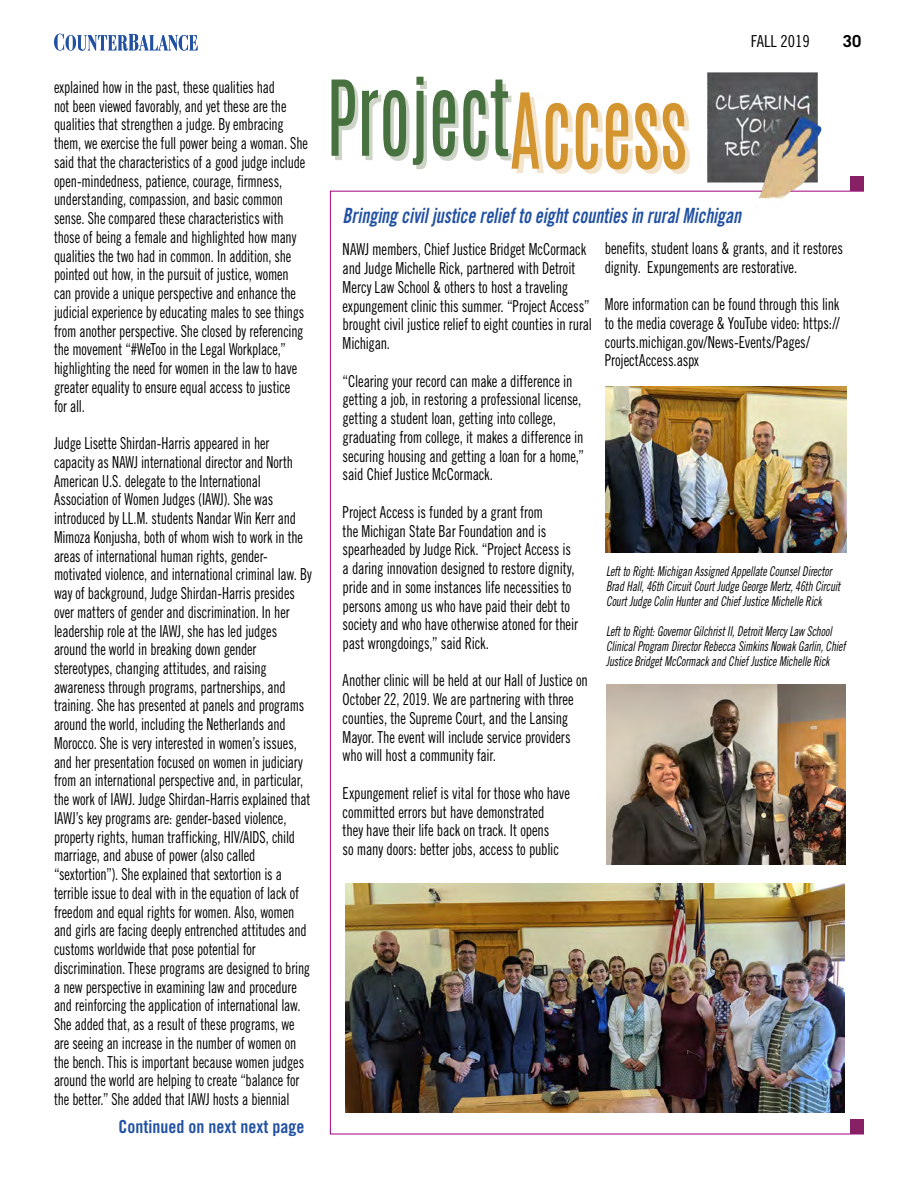
<style>
.page{position:relative;width:918px;height:1188px;background:#fff}
.page>*{position:absolute;margin:0;border:0;box-sizing:border-box;transform-origin:0 0}
.t1{font:21px "Trade Gothic LT Std Bd Cn 20 Obl";color:#2251a3;scale:.85 1}
.t2{font:18px "Trade Gothic LT Std Bd Cn 20";color:#2251a3}
.t3{font:16.5px/18.8px "Trade Gothic LT Std Cn 18";letter-spacing:-.01em;color:#000;scale:.85 1}
.t4{font:16.5px/18.8px "Trade Gothic LT Std Cn 18";letter-spacing:-.01em;color:#000;scale:.87 1}
.t5{font:16.5px "Trade Gothic LT Std Cn 18";letter-spacing:-.01em;color:#000}
.t6{font:700 16.5px "Trade Gothic LT Std";color:#000}
.t7{font:13.5px/15px "Trade Gothic LT Std Cn 18 Obl";letter-spacing:-.01em;color:#000;scale:.82 1}
</style>
<div class="page">
<svg style="left:54px;top:34px;width:144px;height:17px"></svg>
<div style="left:850px;top:1120px;width:14px;height:14px;background:#872065"></div>
<div style="left:850px;top:177px;width:14px;height:14px;background:#872065"></div>
<img style="left:606px;top:685px;width:240px;height:179px">
<img style="left:346px;top:883px;width:499px;height:229px">
<img style="left:605px;top:386px;width:241px;height:167px">
<svg style="left:332px;top:77px;width:358px;height:97px"></svg>
<img style="left:704px;top:72px;width:118px;height:136px">
<p class="t3" style="left:54px;top:77px;width:300px">explained how in the past, these qualities had<br>not been viewed favorably, and yet these are the qualities that strengthen a judge. By embracing them, we exercise the full power being a woman. She said that the characteristics of a good judge include open-mindedness, patience, courage, firmness, understanding, compassion, and basic common sense. She compared these characteristics with those of being a female and highlighted how many qualities the two had in common. In addition, she pointed out how, in the pursuit of justice, women can provide a unique perspective and enhance the judicial experience by educating males to see things from another perspective. She closed by referencing the movement “#WeToo in the Legal Workplace,” highlighting the need for women in the law to have greater equality to ensure equal access to justice<br>for all.</p>
<p class="t3" style="left:54px;top:434px;width:305px">Judge Lisette Shirdan-Harris appeared in her capacity as NAWJ international director and North American U.S. delegate to the International Association of Women Judges (IAWJ). She was introduced by LL.M. students Nandar Win Kerr and Mimoza Konjusha, both of whom wish to work in the areas of international human rights, gender&shy;motivated violence, and international criminal law. By way of background, Judge Shirdan-Harris presides over matters of gender and discrimination. In her leadership role at the IAWJ, she has led judges around the world in breaking down gender stereotypes, changing attitudes, and raising awareness through programs, partnerships, and training. She has presented at panels and programs around the world, including the Netherlands and Morocco. She is very interested in women’s issues, and her presentation focused on women in judiciary from an international perspective and, in particular, the work of IAWJ. Judge Shirdan-Harris explained that IAWJ’s key programs are: gender-based violence, property rights, human trafficking, HIV/AIDS, child marriage, and abuse of power (also called “sextortion”). She explained that sextortion is a terrible issue to deal with in the equation of lack of freedom and equal rights for women. Also, women and girls are facing deeply entrenched attitudes and customs worldwide that pose potential for discrimination. These programs are designed to bring a new perspective in examining law and procedure and reinforcing the application of international law.<br>She added that, as a result of these programs, we are seeing an increase in the number of women on the bench. This is important because women judges around the world are helping to create “balance for the better.” She added that IAWJ hosts a biennial</p>
<p class="t2" style="left:119px;top:1116px;width:187px">Continued on next next page</p>
<p class="t5" style="left:751px;top:31px;width:60px">FALL 2019</p>
<p class="t6" style="left:843px;top:31px;width:20px">30</p>
<p class="t1" style="left:343px;top:202px;width:470px">Bringing civil justice relief to eight counties in rural Michigan</p>
<p class="t4" style="left:343px;top:240px;width:288px">NAWJ members, Chief Justice Bridget McCormack and Judge Michelle Rick, partnered with Detroit Mercy Law School &amp; others to host a traveling expungement clinic this summer. “Project Access” brought civil justice relief to eight counties in rural Michigan.</p>
<p class="t4" style="left:343px;top:371px;width:279px">“Clearing your record can make a difference in getting a job, in restoring a professional license, getting a student loan, getting into college, graduating from college, it makes a difference in securing housing and getting a loan for a home,” said Chief Justice McCormack.</p>
<p class="t4" style="left:343px;top:502px;width:272px">Project Access is funded by a grant from<br>the Michigan State Bar Foundation and is spearheaded by Judge Rick. “Project Access is a daring innovation designed to restore dignity, pride and in some instances life necessities to persons among us who have paid their debt to society and who have otherwise atoned for their past wrongdoings,” said Rick.</p>
<p class="t4" style="left:343px;top:671px;width:283px">Another clinic will be held at our Hall of Justice on October 22, 2019. We are partnering with three counties, the Supreme Court, and the Lansing Mayor. The event will include service providers who will host a community fair.</p>
<p class="t4" style="left:343px;top:784px;width:263px">Expungement relief is vital for those who have committed errors but have demonstrated<br>they have their life back on track. It opens<br>so many doors: better jobs, access to public</p>
<p class="t4" style="left:605px;top:238px;width:275px">benefits, student loans &amp; grants, and it restores dignity. Expungements are restorative.</p>
<p class="t4" style="left:605px;top:295px;width:272px">More information can be found through this link to the media coverage &amp; YouTube video: https:// courts.michigan.gov/News-Events/Pages/ ProjectAccess.aspx</p>
<p class="t7" style="left:606px;top:564px;width:287px">Left to Right: Michigan Assigned Appellate Counsel Director<br>Brad Hall, 46th Circuit Court Judge George Mertz, 46th Circuit<br>Court Judge Colin Hunter and Chief Justice Michelle Rick</p>
<p class="t7" style="left:606px;top:624px;width:293px">Left to Right: Governor Gilchrist II, Detroit Mercy Law School<br>Clinical Program Director Rebecca Simkins Nowak Garlin, Chief<br>Justice Bridget McCormack and Chief Justice Michelle Rick</p>
</div>
